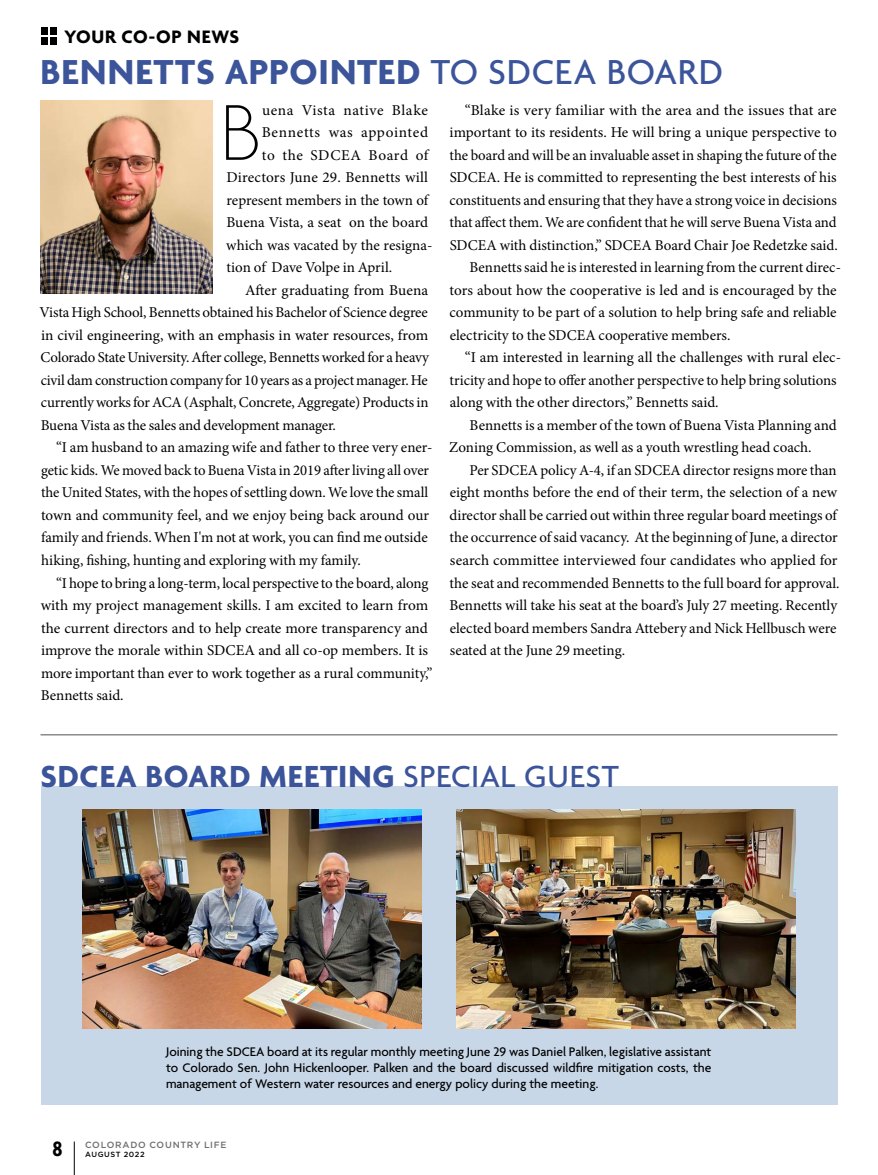
<style>
.page{position:relative;width:878px;height:1175px;background:#fff}
.page>*{position:absolute;margin:0;border:0;box-sizing:border-box;transform-origin:0 0}
.t1{font:100 85.5px "Agenda";color:#000}
.t2{font:700 37.5px "Agenda";letter-spacing:.025em;color:#3b549a}
.t3{font:700 33px "Agenda";letter-spacing:.025em;color:#3b549a}
.t4{font:700 condensed 22.5px "Agenda";color:#000}
.t5{font:700 19.5px "Agenda";letter-spacing:.03em;color:#000}
.t6{font:15px "Minion Pro";letter-spacing:-.005em;color:#000}
.t7{font:15px "Minion Pro";letter-spacing:.04em;color:#000}
.t8{font:15px "Minion Pro";letter-spacing:.045em;color:#000}
.t9{font:15px "Minion Pro";letter-spacing:.035em;color:#000}
.t10{font:500 13.5px/16.2px "Agenda";color:#000;text-align:justify}
.t11{font:500 9px "Gotham HTF";letter-spacing:.075em;color:#6d6e71}
.t12{font:500 7.5px "Gotham HTF";letter-spacing:.08em;color:#000}
.s1{font-weight:500}
</style>
<div class="page">
<div style="left:40px;top:786px;width:797px;height:319px;background:#c8d7e8"></div>
<img style="left:40px;top:101px;width:173px;height:192px">
<img style="left:83px;top:809px;width:338px;height:220px">
<img style="left:456px;top:809px;width:339px;height:220px">
<hr style="left:40px;top:734px;width:797px;height:1px;background:#636466">
<hr style="left:74px;top:1141px;width:1px;height:33px;background:#000">
<div style="left:50px;top:37px;width:7px;height:7px;background:#000"></div>
<div style="left:50px;top:28px;width:7px;height:7px;background:#000"></div>
<div style="left:41px;top:37px;width:7px;height:7px;background:#000"></div>
<div style="left:41px;top:28px;width:7px;height:7px;background:#000"></div>
<h3 class="t5" style="left:64px;top:26px;width:176px">YOUR CO-OP NEWS</h3>
<h2 class="t2" style="left:40px;top:52px;width:684px">BENNETTS APPOINTED <span class="s1">TO SDCEA BOARD</span></h2>
<h1 class="t1" style="left:220px;top:86px;width:43px">B</h1>
<p class="t7" style="left:262px;top:100px;width:167px">uena Vista native Blake</p>
<p class="t8" style="left:262px;top:122px;width:168px">Bennetts was appointed</p>
<p class="t9" style="left:262px;top:145px;width:168px">to the SDCEA Board of</p>
<p class="t6" style="left:226px;top:167px;width:203px">Directors June 29. Bennetts will</p>
<p class="t6" style="left:226px;top:190px;width:203px">represent members in the town of</p>
<p class="t6" style="left:226px;top:212px;width:203px">Buena Vista, a seat on the board</p>
<p class="t6" style="left:226px;top:235px;width:208px">which was vacated by the resigna-</p>
<p class="t6" style="left:227px;top:257px;width:167px">tion of Dave Volpe in April.</p>
<p class="t6" style="left:245px;top:280px;width:185px">After graduating from Buena</p>
<p class="t6" style="left:40px;top:302px;width:389px">Vista High School, Bennetts obtained his Bachelor of Science degree</p>
<p class="t6" style="left:41px;top:325px;width:388px">in civil engineering, with an emphasis in water resources, from</p>
<p class="t6" style="left:41px;top:347px;width:390px">Colorado State University. After college, Bennetts worked for a heavy</p>
<p class="t6" style="left:41px;top:370px;width:388px">civil dam construction company for 10 years as a project manager. He</p>
<p class="t6" style="left:41px;top:392px;width:389px">currently works for ACA (Asphalt, Concrete, Aggregate) Products in</p>
<p class="t6" style="left:41px;top:415px;width:297px">Buena Vista as the sales and development manager.</p>
<p class="t6" style="left:56px;top:437px;width:377px">“I am husband to an amazing wife and father to three very ener-</p>
<p class="t6" style="left:41px;top:460px;width:389px">getic kids. We moved back to Buena Vista in 2019 after living all over</p>
<p class="t6" style="left:41px;top:482px;width:388px">the United States, with the hopes of settling down. We love the small</p>
<p class="t6" style="left:41px;top:505px;width:389px">town and community feel, and we enjoy being back around our</p>
<p class="t6" style="left:41px;top:527px;width:388px">family and friends. When I'm not at work, you can find me outside</p>
<p class="t6" style="left:41px;top:550px;width:321px">hiking, fishing, hunting and exploring with my family.</p>
<p class="t6" style="left:56px;top:572px;width:374px">“I hope to bring a long-term, local perspective to the board, along</p>
<p class="t6" style="left:41px;top:595px;width:389px">with my project management skills. I am excited to learn from</p>
<p class="t6" style="left:41px;top:617px;width:388px">the current directors and to help create more transparency and</p>
<p class="t6" style="left:41px;top:640px;width:388px">improve the morale within SDCEA and all co-op members. It is</p>
<p class="t6" style="left:41px;top:662px;width:393px">more important than ever to work together as a rural community,”</p>
<p class="t6" style="left:41px;top:685px;width:84px">Bennetts said.</p>
<p class="t6" style="left:465px;top:100px;width:373px">“Blake is very familiar with the area and the issues that are</p>
<p class="t6" style="left:449px;top:122px;width:388px">important to its residents. He will bring a unique perspective to</p>
<p class="t6" style="left:449px;top:145px;width:388px">the board and will be an invaluable asset in shaping the future of the</p>
<p class="t6" style="left:449px;top:167px;width:388px">SDCEA. He is committed to representing the best interests of his</p>
<p class="t6" style="left:449px;top:190px;width:389px">constituents and ensuring that they have a strong voice in decisions</p>
<p class="t6" style="left:449px;top:212px;width:388px">that affect them. We are confident that he will serve Buena Vista and</p>
<p class="t6" style="left:449px;top:235px;width:389px">SDCEA with distinction,” SDCEA Board Chair Joe Redetzke said.</p>
<p class="t6" style="left:469px;top:257px;width:373px">Bennetts said he is interested in learning from the current direc-</p>
<p class="t6" style="left:449px;top:280px;width:388px">tors about how the cooperative is led and is encouraged by the</p>
<p class="t6" style="left:449px;top:302px;width:388px">community to be part of a solution to help bring safe and reliable</p>
<p class="t6" style="left:450px;top:325px;width:282px">electricity to the SDCEA cooperative members.</p>
<p class="t6" style="left:465px;top:347px;width:378px">“I am interested in learning all the challenges with rural elec-</p>
<p class="t6" style="left:449px;top:370px;width:388px">tricity and hope to offer another perspective to help bring solutions</p>
<p class="t6" style="left:449px;top:392px;width:270px">along with the other directors,” Bennetts said.</p>
<p class="t6" style="left:469px;top:415px;width:368px">Bennetts is a member of the town of Buena Vista Planning and</p>
<p class="t6" style="left:449px;top:437px;width:364px">Zoning Commission, as well as a youth wrestling head coach.</p>
<p class="t6" style="left:469px;top:460px;width:368px">Per SDCEA policy A-4, if an SDCEA director resigns more than</p>
<p class="t6" style="left:450px;top:482px;width:389px">eight months before the end of their term, the selection of a new</p>
<p class="t6" style="left:449px;top:505px;width:389px">director shall be carried out within three regular board meetings of</p>
<p class="t6" style="left:449px;top:527px;width:389px">the occurrence of said vacancy. At the beginning of June, a director</p>
<p class="t6" style="left:450px;top:550px;width:389px">search committee interviewed four candidates who applied for</p>
<p class="t6" style="left:449px;top:572px;width:391px">the seat and recommended Bennetts to the full board for approval.</p>
<p class="t6" style="left:449px;top:595px;width:389px">Bennetts will take his seat at the board’s July 27 meeting. Recently</p>
<p class="t6" style="left:450px;top:617px;width:388px">elected board members Sandra Attebery and Nick Hellbusch were</p>
<p class="t6" style="left:450px;top:640px;width:177px">seated at the June 29 meeting.</p>
<h3 class="t3" style="left:40px;top:758px;width:579px">SDCEA BOARD MEETING <span class="s1">SPECIAL GUEST</span></h3>
<p class="t10" style="left:166px;top:1044px;width:547px">Joining the SDCEA board at its regular monthly meeting June 29 was Daniel Palken, legislative assistant to Colorado Sen. John Hickenlooper. Palken and the board discussed wildfire mitigation costs, the management of Western water resources and energy policy during the meeting.</p>
<h3 class="t4" style="left:52px;top:1136px;width:12px">8</h3>
<p class="t11" style="left:85px;top:1140px;width:143px">COLORADO COUNTRY LIFE</p>
<p class="t12" style="left:85px;top:1150px;width:61px">AUGUST 2022</p>
</div>
